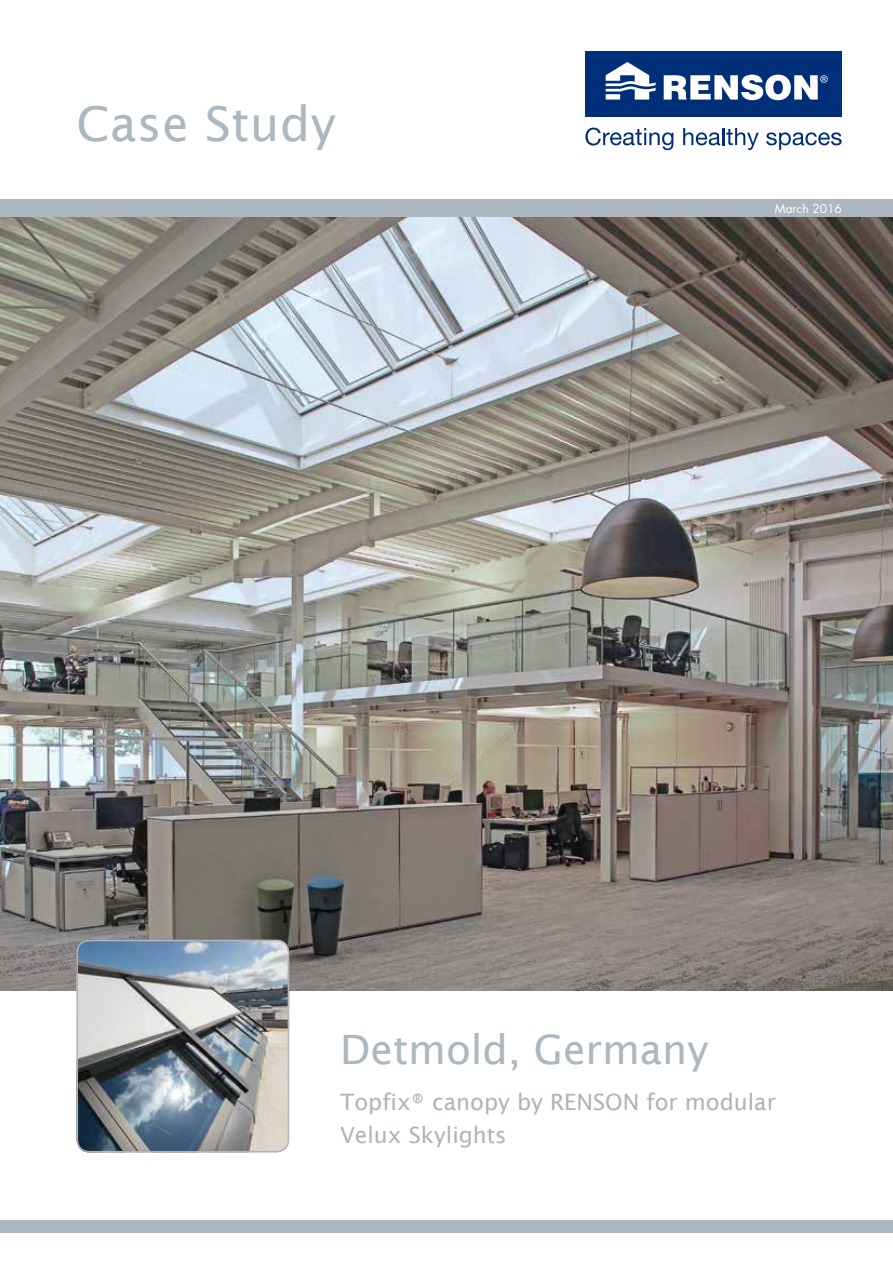
<style>
.page{position:relative;width:893px;height:1263px;background:#fff}
.page>*{position:absolute;margin:0;border:0;box-sizing:border-box;transform-origin:0 0}
.t1{font:48px "Lucida Sans";letter-spacing:.01em;color:#abb8bf}
.t2{font:40.5px "Lucida Sans";color:#abb8bf}
.t3{font:22.5px/33px "Lucida Sans";color:#b1b3b4}
.t4{font:12px "Futura Std";color:#fff}
</style>
<div class="page">
<img style="left:0;top:217px;width:893px;height:774px">
<div style="left:585px;top:51px;width:257px;height:65px;background:#002f79"></div>
<svg style="left:606px;top:62px;width:50px;height:38px"></svg>
<svg style="left:664px;top:75px;width:164px;height:25px"></svg>
<svg style="left:585px;top:128px;width:88px;height:22px"></svg>
<svg style="left:683px;top:128px;width:76px;height:22px"></svg>
<svg style="left:766px;top:132px;width:76px;height:18px"></svg>
<img style="left:77px;top:940px;width:212px;height:212px">
<div style="left:77px;top:940px;width:212px;height:212px;border:2px solid #b1b3b4;border-radius:12px"></div>
<div style="left:0;top:200px;width:893px;height:17px;background:#abb8bf"></div>
<div style="left:0;top:1220px;width:893px;height:13px;background:#abb8bf"></div>
<h1 class="t1" style="left:77px;top:97px;width:261px">Case Study</h1>
<p class="t4" style="left:775px;top:201px;width:69px">March 2016</p>
<h2 class="t2" style="left:340px;top:1026px;width:370px">Detmold, Germany</h2>
<p class="t3" style="left:340px;top:1085px;width:437px">Topfix® canopy by RENSON for modular<br>Velux Skylights</p>
</div>
